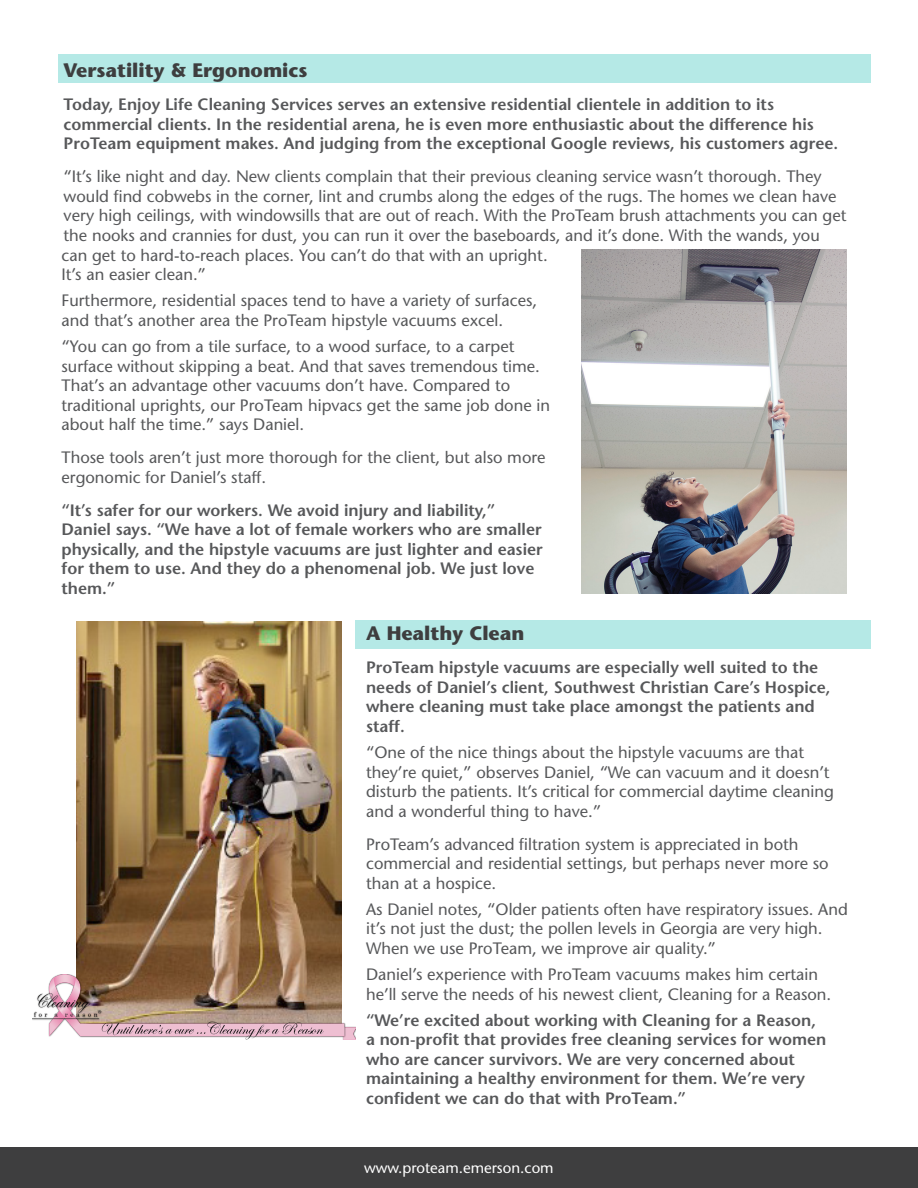
<style>
.page{position:relative;width:918px;height:1188px;background:#fff}
.page>*{position:absolute;margin:0;border:0;box-sizing:border-box;transform-origin:0 0}
.t1{font:700 19.5px "Stone Sans";color:#3e3e3f}
.t2{font:16.5px/19.5px "Stone Sans";color:#57585a}
.t3{font:600 16.5px/19.5px "Stone Sans";color:#57585a}
.t4{font:15px "Stone Sans";color:#fff}
</style>
<div class="page">
<div style="left:355px;top:620px;width:516px;height:28px;background:#b5e9e6"></div>
<div style="left:0;top:1147px;width:918px;height:41px;background:#3e3e3f"></div>
<img style="left:77px;top:621px;width:264px;height:353px">
<img style="left:581px;top:250px;width:265px;height:344px">
<div style="left:58px;top:54px;width:813px;height:28px;background:#b5e9e6"></div>
<img style="left:33px;top:974px;width:322px;height:65px">
<p class="t1" style="left:64px;top:59px;width:246px">Versatility &amp; Ergonomics</p>
<p class="t3" style="left:64px;top:95px;width:776px">Today, Enjoy Life Cleaning Services serves an extensive residential clientele in addition to its commercial clients. In the residential arena, he is even more enthusiastic about the difference his<br>ProTeam equipment makes. And judging from the exceptional Google reviews, his customers agree.</p>
<p class="t2" style="left:64px;top:167px;width:784px">“It’s like night and day. New clients complain that their previous cleaning service wasn’t thorough. They would find cobwebs in the corner, lint and crumbs along the edges of the rugs. The homes we clean have very high ceilings, with windowsills that are out of reach. With the ProTeam brush attachments you can get the nooks and crannies for dust, you can run it over the baseboards, and it’s done. With the wands, you</p>
<p class="t2" style="left:62px;top:245px;width:488px">can get to hard-to-reach places. You can’t do that with an upright.<br>It’s an easier clean.”</p>
<p class="t2" style="left:62px;top:291px;width:477px">Furthermore, residential spaces tend to have a variety of surfaces, and that’s another area the ProTeam hipstyle vacuums excel.</p>
<p class="t2" style="left:62px;top:337px;width:490px">“You can go from a tile surface, to a wood surface, to a carpet surface without skipping a beat. And that saves tremendous time.<br>That’s an advantage other vacuums don’t have. Compared to traditional uprights, our ProTeam hipvacs get the same job done in about half the time.” says Daniel.</p>
<p class="t2" style="left:62px;top:448px;width:486px">Those tools aren’t just more thorough for the client, but also more ergonomic for Daniel’s staff.</p>
<p class="t3" style="left:62px;top:500px;width:483px">“It’s safer for our workers. We avoid injury and liability,” Daniel says. “We have a lot of female workers who are smaller physically, and the hipstyle vacuums are just lighter and easier for them to use. And they do a phenomenal job. We just love them.”</p>
<p class="t1" style="left:366px;top:622px;width:160px">A Healthy Clean</p>
<p class="t3" style="left:366px;top:658px;width:466px">ProTeam hipstyle vacuums are especially well suited to the needs of Daniel’s client, Southwest Christian Care’s Hospice, where cleaning must take place amongst the patients and staff.</p>
<p class="t2" style="left:366px;top:743px;width:469px">“One of the nice things about the hipstyle vacuums are that they’re quiet,” observes Daniel, “We can vacuum and it doesn’t disturb the patients. It’s critical for commercial daytime cleaning and a wonderful thing to have.”</p>
<p class="t2" style="left:366px;top:834px;width:464px">ProTeam’s advanced filtration system is appreciated in both commercial and residential settings, but perhaps never more so than at a hospice.</p>
<p class="t2" style="left:366px;top:899px;width:483px">As Daniel notes, “Older patients often have respiratory issues. And it’s not just the dust; the pollen levels in Georgia are very high.<br>When we use ProTeam, we improve air quality.”</p>
<p class="t2" style="left:366px;top:965px;width:467px">Daniel’s experience with ProTeam vacuums makes him certain he’ll serve the needs of his newest client, Cleaning for a Reason.</p>
<p class="t3" style="left:366px;top:1010px;width:462px">“We’re excited about working with Cleaning for a Reason, a non-profit that provides free cleaning services for women who are cancer survivors. We are very concerned about maintaining a healthy environment for them. We’re very confident we can do that with ProTeam.”</p>
<p class="t4" style="left:364px;top:1159px;width:191px">www.proteam.emerson.com</p>
</div>
